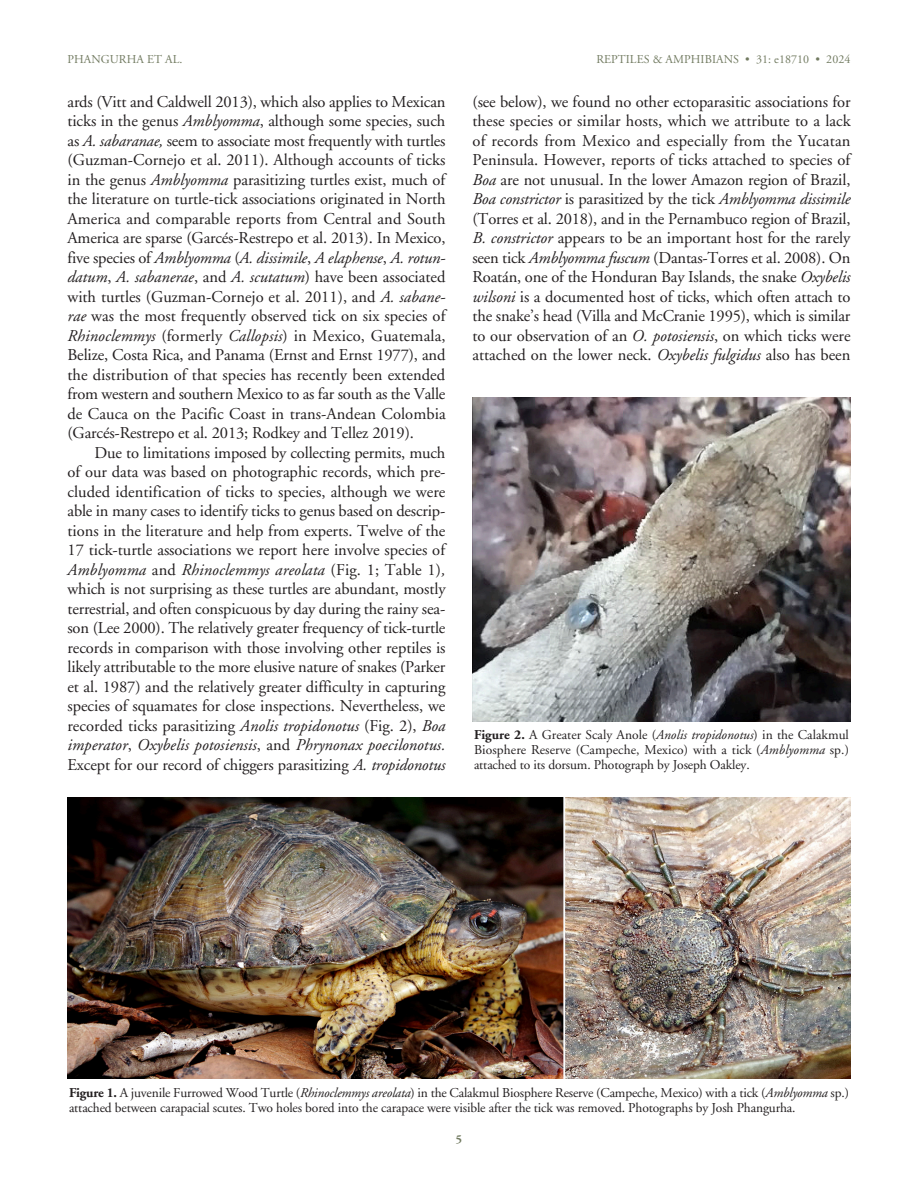
<style>
.page{position:relative;width:918px;height:1188px;background:#fff}
.page>*{position:absolute;margin:0;border:0;box-sizing:border-box;transform-origin:0 0}
.TEXT{font:16.5px/19.5px "Adobe Garamond";color:#231f20;text-align:justify}
.TEXT__1st_P{font:16.5px/19.5px "Adobe Garamond";letter-spacing:-.01em;color:#231f20;text-align:justify}
.Figure_Caption{font:13.5px/15px "Adobe Garamond";letter-spacing:-.01em;color:#231f20}
.t1{font:12px "Adobe Garamond";letter-spacing:.005em;color:#717a60}
.t2{font:700 12px "Adobe Garamond";color:#717a60}
.s1{font-style:italic}
.s2{font-weight:700}
</style>
<div class="page">
<img style="left:68px;top:797px;width:782px;height:282px">
<img style="left:472px;top:397px;width:378px;height:324px">
<p class="t1" style="left:68px;top:53px;width:116px">PHANGURHA ET AL.</p>
<p class="t1" style="left:596px;top:53px;width:256px">REPTILES &amp; AMPHIBIANS • 31: e18710 • 2024</p>
<p class="TEXT__1st_P" style="left:68px;top:92px;width:380px">ards (Vitt and Caldwell 2013), which also applies to Mexican ticks in the genus <span class="s1">Amblyomma</span>, although some species, such as <span class="s1">A. sabaranae,</span> seem to associate most frequently with turtles (Guzman-Cornejo et al. 2011). Although accounts of ticks in the genus <span class="s1">Amblyomma</span> parasitizing turtles exist, much of the literature on turtle-tick associations originated in North America and comparable reports from Central and South America are sparse (Garcés-Restrepo et al. 2013). In Mexico, five species of <span class="s1">Amblyomma</span> (<span class="s1">A. dissimile</span>, <span class="s1">A elaphense</span>, <span class="s1">A. rotun&shy;datum</span>, <span class="s1">A. sabanerae</span>, and <span class="s1">A. scutatum</span>) have been associated with turtles (Guzman-Cornejo et al. 2011), and <span class="s1">A. sabane&shy;rae</span> was the most frequently observed tick on six species of <span class="s1">Rhinoclemmys</span> (formerly <span class="s1">Callopsis</span>) in Mexico, Guatemala, Belize, Costa Rica, and Panama (Ernst and Ernst 1977), and the distribution of that species has recently been extended from western and southern Mexico to as far south as the Valle de Cauca on the Pacific Coast in trans-Andean Colombia (Garcés-Restrepo et al. 2013; Rodkey and Tellez 2019).</p>
<p class="TEXT" style="left:68px;top:443px;width:380px;text-indent:27px">Due to limitations imposed by collecting permits, much of our data was based on photographic records, which pre&shy;cluded identification of ticks to species, although we were able in many cases to identify ticks to genus based on descrip&shy;tions in the literature and help from experts. Twelve of the 17 tick-turtle associations we report here involve species of <span class="s1">Amblyomma</span> and <span class="s1">Rhinoclemmys areolata</span> (Fig. 1; Table 1)<span class="s1">, </span>which is not surprising as these turtles are abundant, mostly terrestrial, and often conspicuous by day during the rainy sea&shy;son (Lee 2000). The relatively greater frequency of tick-turtle records in comparison with those involving other reptiles is likely attributable to the more elusive nature of snakes (Parker et al. 1987) and the relatively greater difficulty in capturing species of squamates for close inspections. Nevertheless, we recorded ticks parasitizing <span class="s1">Anolis tropidonotus</span> (Fig. 2), <span class="s1">Boa imperator</span>, <span class="s1">Oxybelis potosiensis</span>, and <span class="s1">Phrynonax poecilonotus.<br></span>Except for our record of chiggers parasitizing <span class="s1">A. tropidonotus</span></p>
<p class="TEXT" style="left:472px;top:92px;width:380px">(see below), we found no other ectoparasitic associations for these species or similar hosts, which we attribute to a lack of records from Mexico and especially from the Yucatan Peninsula. However, reports of ticks attached to species of <span class="s1">Boa</span> are not unusual. In the lower Amazon region of Brazil, <span class="s1">Boa constrictor</span> is parasitized by the tick <span class="s1">Amblyomma dissimile </span>(Torres et al. 2018), and in the Pernambuco region of Brazil, <span class="s1">B. constrictor</span> appears to be an important host for the rarely seen tick <span class="s1">Amblyomma fuscum</span> (Dantas-Torres et al. 2008). On Roatán, one of the Honduran Bay Islands, the snake <span class="s1">Oxybelis wilsoni</span> is a documented host of ticks, which often attach to the snake’s head (Villa and McCranie 1995), which is similar to our observation of an <span class="s1">O. potosiensis</span>, on which ticks were attached on the lower neck. <span class="s1">Oxybelis fulgidus</span> also has been</p>
<p class="Figure_Caption" style="left:474px;top:728px;width:376px;text-align:justify"><span class="s2">Figure 2.</span> A Greater Scaly Anole (<span class="s1">Anolis tropidonotus</span>) in the Calakmul Biosphere Reserve (Campeche, Mexico) with a tick (<span class="s1">Amblyomma</span> sp.) attached to its dorsum. Photograph by Joseph Oakley.</p>
<p class="Figure_Caption" style="left:69px;top:1085px;width:781px"><span class="s2">Figure 1.</span> A juvenile Furrowed Wood Turtle (<span class="s1">Rhinoclemmys areolata</span>) in the Calakmul Biosphere Reserve (Campeche, Mexico) with a tick (<span class="s1">Amblyomma</span> sp.) attached between carapacial scutes. Two holes bored into the carapace were visible after the tick was removed. Photographs by Josh Phangurha.</p>
<p class="t2" style="left:456px;top:1132px;width:8px">5</p>
</div>
